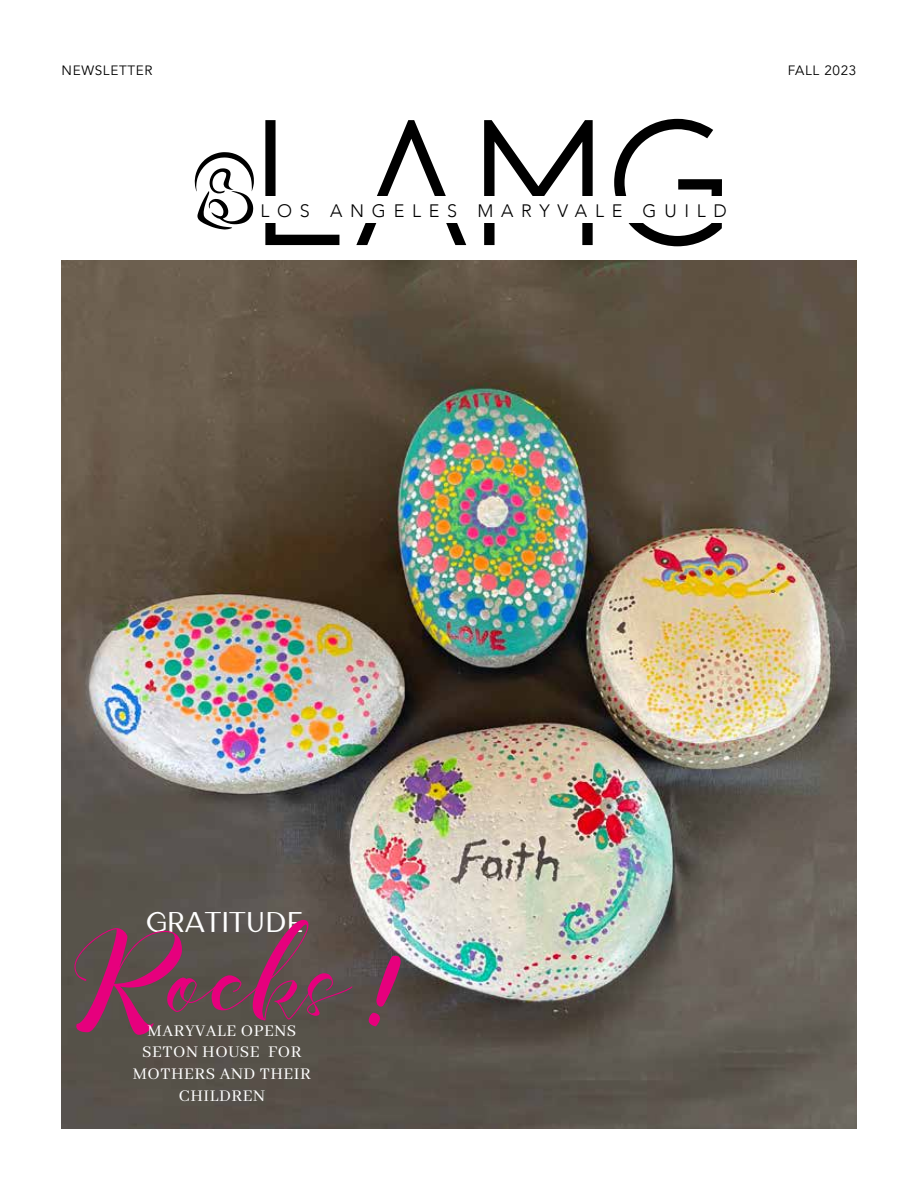
<style>
.page{position:relative;width:918px;height:1188px;background:#fff}
.page>*{position:absolute;margin:0;border:0;box-sizing:border-box;transform-origin:0 0}
.t1{font:178.5px "Carrol Standard";color:#000}
.t2{font:79.5px "illusias";color:#e6007d}
.t3{font:30px "Marie";color:#fff}
.t4{font:18px/21.6px "Abhaya Libre";letter-spacing:.03em;color:#fff;text-align:center}
.t5{font:300 18px "Avenir";letter-spacing:.43em;color:#000}
.t6{font:13.5px "Avenir";letter-spacing:.05em;color:#000}
</style>
<div class="page">
<img style="left:62px;top:261px;width:794px;height:868px">
<svg style="left:195px;top:152px;width:59px;height:77px"></svg>
<p class="t6" style="left:62px;top:62px;width:93px">NEWSLETTER</p>
<p class="t6" style="left:788px;top:62px;width:70px">FALL 2023</p>
<h1 class="t1" style="left:265px;top:82px;width:479px">LAMG</h1>
<p class="t5" style="left:261px;top:200px;width:468px">LOS ANGELES MARYVALE GUILD</p>
<h3 class="t3" style="left:145px;top:905px;width:160px">GRATITUDE</h3>
<h2 class="t2" style="left:73px;top:938px;width:345px">Rocks!</h2>
<p class="t4" style="left:133px;top:1020px;width:180px">MARYVALE OPENS<br>SETON HOUSE FOR<br>MOTHERS AND THEIR<br>CHILDREN</p>
</div>
